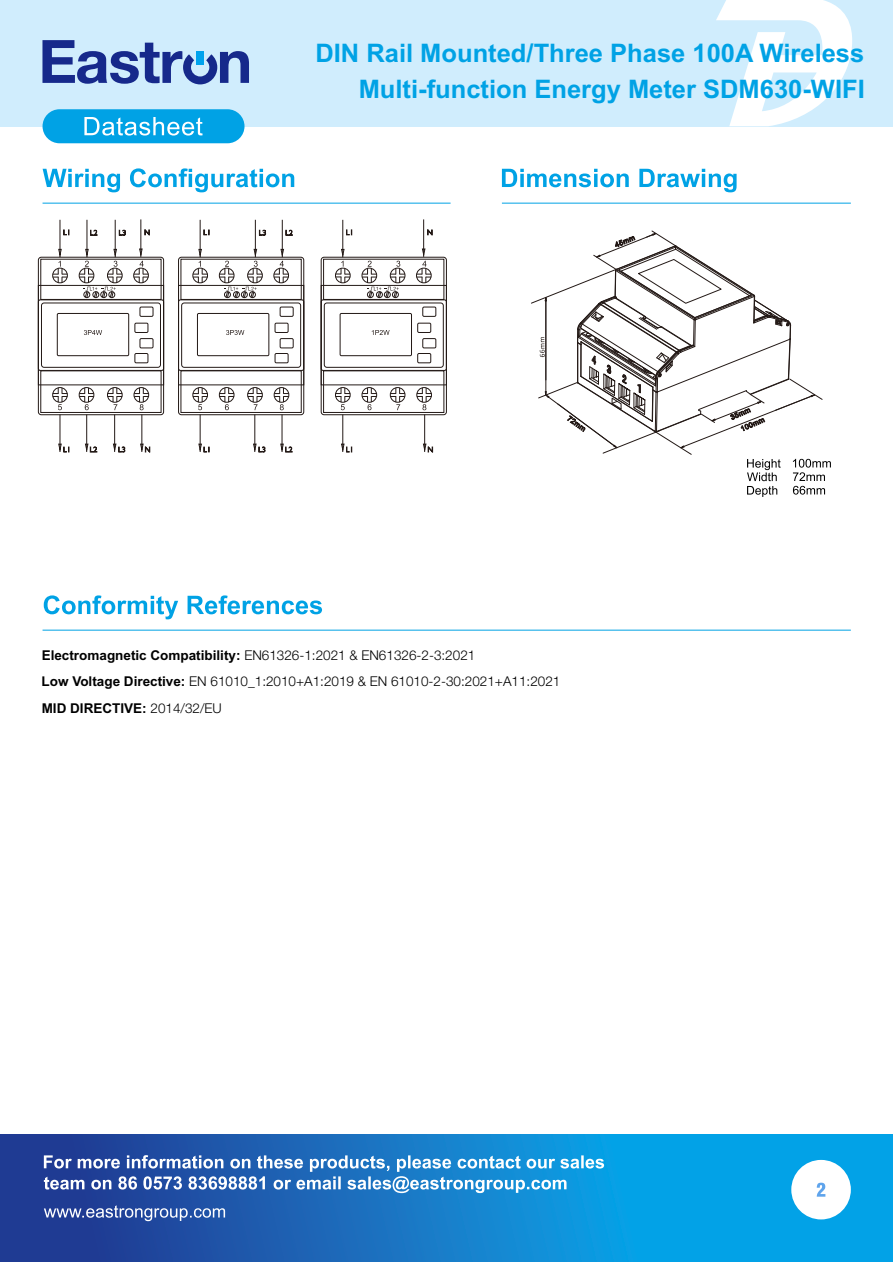
<style>
.page{position:relative;width:893px;height:1262px;background:#fff}
.page>*{position:absolute;margin:0;border:0;box-sizing:border-box;transform-origin:0 0}
.t1{font:700 25.5px/35.8px "Arial";color:#00a2e5;text-align:right}
.t2{font:300 13.5px/26.5px "Helvetica Neue LT Std";color:#000}
.t3{font:700 13.5px "Arial";color:#000}
.s1{font-family:"Arial";font-weight:700}
.s2{font-family:"Helvetica Neue LT Std";font-weight:300}
</style>
<div class="page">
<svg style="left:43px;top:168px;width:251px;height:24px"></svg>
<hr style="left:43px;top:203px;width:407px;height:1px;background:#00a2e5">
<svg style="left:502px;top:169px;width:234px;height:23px"></svg>
<hr style="left:502px;top:203px;width:348px;height:1px;background:#00a2e5">
<svg style="left:44px;top:595px;width:278px;height:24px"></svg>
<hr style="left:43px;top:630px;width:807px;height:1px;background:#00a2e5">
<svg style="left:0;top:1134px;width:893px;height:128px;background:#117dc9"></svg>
<div style="left:791px;top:1159px;width:59px;height:60px;background:#fff;border-radius:50%"></div>
<svg style="left:816px;top:1182px;width:9px;height:14px"></svg>
<svg style="left:44px;top:1155px;width:560px;height:38px"></svg>
<svg style="left:44px;top:1205px;width:181px;height:16px;background:#526fb2"></svg>
<div style="left:0;top:0;width:893px;height:126px;background:#d0edfd"></div>
<svg style="left:716px;top:0;width:136px;height:126px"></svg>
<div style="left:43px;top:109px;width:201px;height:34px;background:#00a2e5;border-radius:17px"></div>
<svg style="left:84px;top:117px;width:119px;height:18px"></svg>
<svg style="left:42px;top:40px;width:207px;height:44px"></svg>
<div style="left:196px;top:52px;width:8px;height:13px;background:#00a3ed"></div>
<svg style="left:531px;top:230px;width:299px;height:267px"></svg>
<div style="left:38px;top:257px;width:126px;height:158px;border:1px solid #231916;border-radius:3px"></div>
<div style="left:38px;top:300px;width:126px;height:70px;border:1px solid #231916;border-radius:2px"></div>
<div style="left:41px;top:303px;width:120px;height:64px;border:1px solid #231916;border-radius:3px"></div>
<div style="left:41px;top:259px;width:120px;height:41px;border:1px solid #231916"></div>
<div style="left:41px;top:371px;width:120px;height:42px;border:1px solid #231916"></div>
<div style="left:52px;top:387px;width:16px;height:15px;border:1px solid #231916;border-radius:50%"></div>
<div style="left:79px;top:387px;width:15px;height:15px;border:1px solid #231916;border-radius:50%"></div>
<div style="left:107px;top:387px;width:15px;height:15px;border:1px solid #231916;border-radius:50%"></div>
<div style="left:134px;top:387px;width:15px;height:15px;border:1px solid #231916;border-radius:50%"></div>
<div style="left:52px;top:268px;width:16px;height:15px;border:1px solid #231916;border-radius:50%"></div>
<svg style="left:53px;top:388px;width:14px;height:22px"></svg>
<svg style="left:79px;top:388px;width:15px;height:22px"></svg>
<svg style="left:108px;top:388px;width:14px;height:22px"></svg>
<svg style="left:134px;top:388px;width:15px;height:22px"></svg>
<div style="left:133px;top:268px;width:16px;height:15px;border:1px solid #231916;border-radius:50%"></div>
<svg style="left:134px;top:261px;width:14px;height:22px"></svg>
<div style="left:38px;top:285px;width:126px;height:100px;border:1px solid #231916"></div>
<div style="left:140px;top:307px;width:13px;height:9px;border:1px solid #231916"></div>
<div style="left:135px;top:323px;width:13px;height:10px;border:1px solid #231916"></div>
<div style="left:140px;top:338px;width:13px;height:10px;border:1px solid #231916"></div>
<div style="left:135px;top:353px;width:13px;height:10px;border:1px solid #231916"></div>
<div style="left:57px;top:313px;width:72px;height:43px;border:1px solid #231916"></div>
<hr style="left:60px;top:414px;width:1px;height:38px;background:#231916">
<hr style="left:142px;top:414px;width:1px;height:38px;background:#231916">
<svg style="left:58px;top:443px;width:11px;height:9px"></svg>
<hr style="left:86px;top:414px;width:1px;height:38px;background:#231916">
<hr style="left:114px;top:414px;width:1px;height:38px;background:#231916">
<svg style="left:140px;top:443px;width:10px;height:9px"></svg>
<svg style="left:85px;top:443px;width:12px;height:9px"></svg>
<svg style="left:113px;top:443px;width:12px;height:9px"></svg>
<hr style="left:60px;top:220px;width:1px;height:37px;background:#231916">
<svg style="left:53px;top:249px;width:14px;height:34px"></svg>
<svg style="left:63px;top:229px;width:6px;height:6px"></svg>
<hr style="left:141px;top:219px;width:1px;height:38px;background:#231916">
<svg style="left:139px;top:248px;width:4px;height:7px"></svg>
<svg style="left:144px;top:229px;width:6px;height:6px"></svg>
<hr style="left:87px;top:220px;width:1px;height:37px;background:#231916">
<hr style="left:115px;top:220px;width:1px;height:37px;background:#231916">
<svg style="left:90px;top:230px;width:8px;height:6px"></svg>
<svg style="left:119px;top:230px;width:7px;height:6px"></svg>
<div style="left:178px;top:257px;width:126px;height:158px;border:1px solid #231916;border-radius:3px"></div>
<div style="left:178px;top:300px;width:126px;height:70px;border:1px solid #231916;border-radius:2px"></div>
<div style="left:181px;top:303px;width:120px;height:64px;border:1px solid #231916;border-radius:3px"></div>
<div style="left:181px;top:259px;width:120px;height:41px;border:1px solid #231916"></div>
<div style="left:181px;top:371px;width:120px;height:42px;border:1px solid #231916"></div>
<div style="left:193px;top:387px;width:15px;height:15px;border:1px solid #231916;border-radius:50%"></div>
<div style="left:219px;top:387px;width:15px;height:15px;border:1px solid #231916;border-radius:50%"></div>
<div style="left:247px;top:387px;width:15px;height:15px;border:1px solid #231916;border-radius:50%"></div>
<div style="left:274px;top:387px;width:15px;height:15px;border:1px solid #231916;border-radius:50%"></div>
<div style="left:193px;top:268px;width:15px;height:15px;border:1px solid #231916;border-radius:50%"></div>
<svg style="left:193px;top:388px;width:14px;height:22px"></svg>
<svg style="left:219px;top:388px;width:15px;height:22px"></svg>
<svg style="left:248px;top:388px;width:14px;height:22px"></svg>
<svg style="left:274px;top:388px;width:15px;height:22px"></svg>
<div style="left:273px;top:268px;width:16px;height:15px;border:1px solid #231916;border-radius:50%"></div>
<div style="left:178px;top:285px;width:126px;height:100px;border:1px solid #231916"></div>
<div style="left:280px;top:307px;width:13px;height:9px;border:1px solid #231916"></div>
<div style="left:275px;top:323px;width:13px;height:10px;border:1px solid #231916"></div>
<div style="left:280px;top:338px;width:13px;height:10px;border:1px solid #231916"></div>
<div style="left:275px;top:353px;width:13px;height:10px;border:1px solid #231916"></div>
<div style="left:197px;top:313px;width:72px;height:43px;border:1px solid #231916"></div>
<hr style="left:200px;top:414px;width:1px;height:38px;background:#231916">
<svg style="left:198px;top:443px;width:11px;height:9px"></svg>
<hr style="left:282px;top:414px;width:1px;height:38px;background:#231916">
<hr style="left:254px;top:414px;width:1px;height:38px;background:#231916">
<svg style="left:280px;top:443px;width:12px;height:9px"></svg>
<svg style="left:253px;top:443px;width:12px;height:9px"></svg>
<hr style="left:200px;top:220px;width:1px;height:37px;background:#231916">
<svg style="left:193px;top:249px;width:14px;height:34px"></svg>
<svg style="left:203px;top:229px;width:6px;height:6px"></svg>
<hr style="left:282px;top:220px;width:1px;height:37px;background:#231916">
<svg style="left:274px;top:249px;width:14px;height:34px"></svg>
<hr style="left:255px;top:220px;width:1px;height:37px;background:#231916">
<svg style="left:285px;top:230px;width:8px;height:6px"></svg>
<svg style="left:259px;top:230px;width:7px;height:6px"></svg>
<div style="left:321px;top:257px;width:125px;height:158px;border:1px solid #231916;border-radius:3px"></div>
<div style="left:321px;top:300px;width:125px;height:70px;border:1px solid #231916;border-radius:2px"></div>
<div style="left:324px;top:303px;width:119px;height:64px;border:1px solid #231916;border-radius:3px"></div>
<div style="left:323px;top:259px;width:121px;height:41px;border:1px solid #231916"></div>
<div style="left:323px;top:371px;width:121px;height:42px;border:1px solid #231916"></div>
<div style="left:335px;top:387px;width:15px;height:15px;border:1px solid #231916;border-radius:50%"></div>
<div style="left:362px;top:387px;width:15px;height:15px;border:1px solid #231916;border-radius:50%"></div>
<div style="left:390px;top:387px;width:15px;height:15px;border:1px solid #231916;border-radius:50%"></div>
<div style="left:416px;top:387px;width:15px;height:15px;border:1px solid #231916;border-radius:50%"></div>
<div style="left:335px;top:268px;width:15px;height:15px;border:1px solid #231916;border-radius:50%"></div>
<svg style="left:336px;top:388px;width:14px;height:22px"></svg>
<svg style="left:362px;top:388px;width:14px;height:22px"></svg>
<svg style="left:390px;top:388px;width:15px;height:22px"></svg>
<svg style="left:417px;top:388px;width:14px;height:22px"></svg>
<svg style="left:416px;top:261px;width:15px;height:22px"></svg>
<div style="left:321px;top:285px;width:125px;height:100px;border:1px solid #231916"></div>
<div style="left:422px;top:307px;width:14px;height:9px;border:1px solid #231916"></div>
<div style="left:417px;top:323px;width:14px;height:10px;border:1px solid #231916"></div>
<div style="left:422px;top:338px;width:14px;height:10px;border:1px solid #231916"></div>
<div style="left:417px;top:353px;width:14px;height:10px;border:1px solid #231916"></div>
<div style="left:340px;top:313px;width:71px;height:43px;border:1px solid #231916"></div>
<hr style="left:342px;top:414px;width:1px;height:38px;background:#231916">
<hr style="left:424px;top:414px;width:1px;height:38px;background:#231916">
<svg style="left:341px;top:443px;width:11px;height:9px"></svg>
<svg style="left:423px;top:443px;width:10px;height:9px"></svg>
<hr style="left:342px;top:220px;width:1px;height:37px;background:#231916">
<svg style="left:336px;top:249px;width:14px;height:34px"></svg>
<svg style="left:346px;top:229px;width:6px;height:6px"></svg>
<hr style="left:423px;top:219px;width:1px;height:38px;background:#231916">
<svg style="left:422px;top:248px;width:3px;height:7px"></svg>
<svg style="left:427px;top:229px;width:5px;height:6px"></svg>
<svg style="left:84px;top:330px;width:18px;height:5px"></svg>
<svg style="left:226px;top:330px;width:18px;height:5px"></svg>
<svg style="left:372px;top:330px;width:17px;height:5px"></svg>
<svg style="left:79px;top:249px;width:43px;height:49px"></svg>
<svg style="left:219px;top:249px;width:43px;height:49px"></svg>
<svg style="left:362px;top:261px;width:43px;height:37px"></svg>
<h1 class="t1" style="left:315px;top:38px;width:551px">DIN Rail Mounted/Three Phase 100A Wireless<br>Multi-function Energy Meter SDM630-WIFI</h1>
<p class="t2" style="left:42px;top:644px;width:520px"><span class="s1">Electromagnetic Compatibility:</span> EN61326-1:2021 &amp; EN61326-2-3:2021<br><span class="s1">Low Voltage Directive:</span> EN 61010_1:2010+A1:2019 &amp; EN 61010-2-30:2021+A11:2021</p>
<p class="t3" style="left:42px;top:703px;width:182px">MID DIRECTIVE: <span class="s2">2014/32/EU</span></p>
</div>
